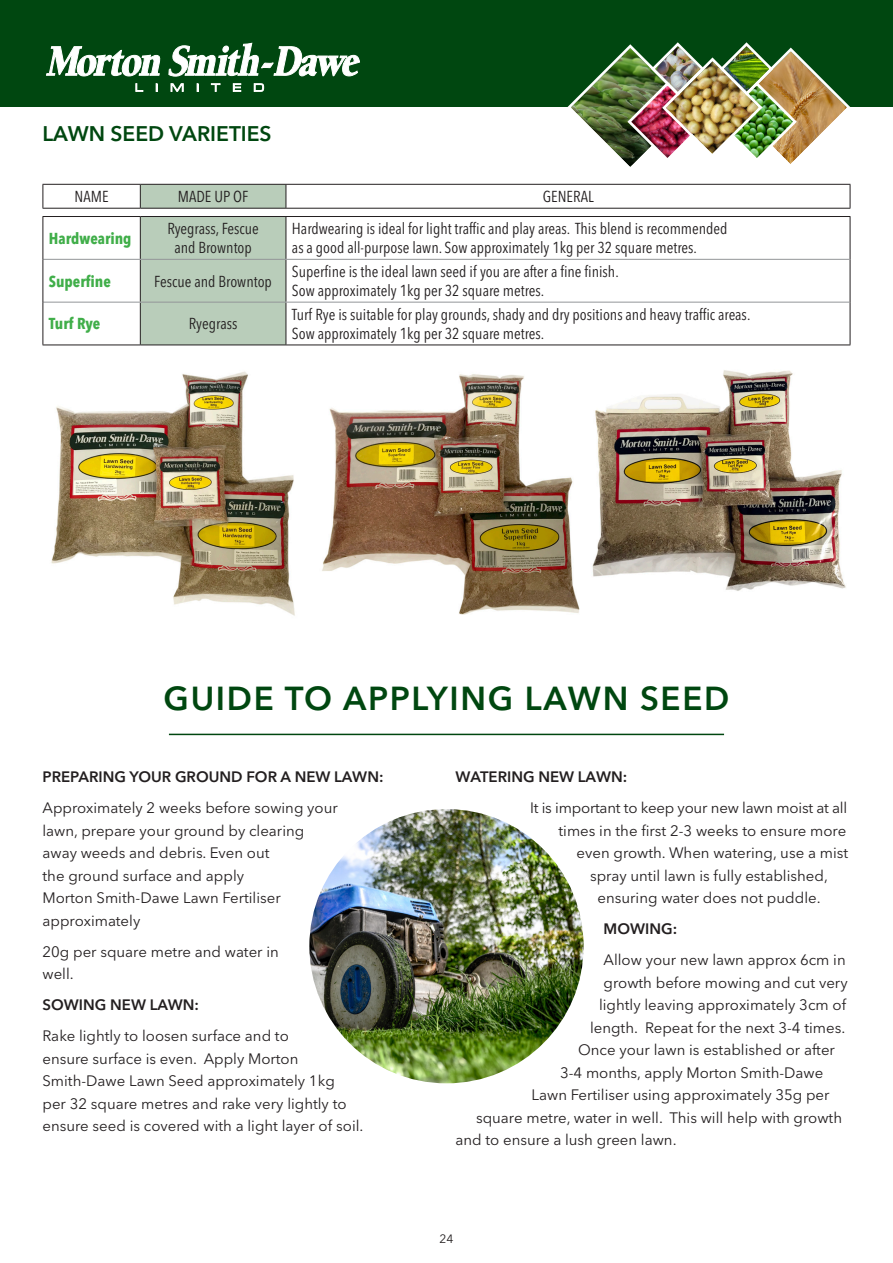
<style>
.page{position:relative;width:893px;height:1263px;background:#fff}
.page>*{position:absolute;margin:0;border:0;box-sizing:border-box;transform-origin:0 0}
.t1{font:600 33px "Avenir Next LT Pro";letter-spacing:.05em;color:#004710}
.t2{font:600 21px "Avenir Next LT Pro";color:#004710}
.t3{font:condensed 15.75px/18.9px "Avenir Next LT Pro";color:#231f20}
.t4{font:700 condensed 15.75px "Avenir Next LT Pro";color:#40ae49}
.t5{font:15px/22.5px "Avenir Next LT Pro";color:#231f20}
.t6{font:600 15px "Avenir Next LT Pro";color:#231f20}
.t7{font:12px "Avenir Next LT Pro";color:#231f20}
</style>
<div class="page">
<hr style="left:43px;top:184px;width:97px;height:1px;background:#231f20">
<svg style="left:43px;top:185px;width:1px;height:23px"></svg>
<hr style="left:286px;top:184px;width:564px;height:1px;background:#231f20">
<svg style="left:140px;top:184px;width:147px;height:161px;background:#baccbb"></svg>
<svg style="left:850px;top:185px;width:1px;height:23px"></svg>
<hr style="left:43px;top:208px;width:97px;height:1px;background:#231f20">
<hr style="left:140px;top:208px;width:146px;height:1px;background:#231f20">
<hr style="left:286px;top:208px;width:564px;height:1px;background:#231f20">
<hr style="left:43px;top:216px;width:97px;height:1px;background:#231f20">
<hr style="left:140px;top:216px;width:146px;height:1px;background:#231f20">
<hr style="left:140px;top:217px;width:1px;height:42px;background:#231f20">
<hr style="left:286px;top:216px;width:564px;height:1px;background:#231f20">
<hr style="left:286px;top:217px;width:1px;height:42px;background:#231f20">
<hr style="left:850px;top:217px;width:1px;height:42px;background:#231f20">
<hr style="left:140px;top:260px;width:1px;height:42px;background:#231f20">
<hr style="left:286px;top:260px;width:1px;height:42px;background:#231f20">
<hr style="left:850px;top:259px;width:1px;height:43px;background:#231f20">
<hr style="left:140px;top:302px;width:1px;height:43px;background:#231f20">
<hr style="left:286px;top:302px;width:1px;height:43px;background:#231f20">
<hr style="left:850px;top:302px;width:1px;height:43px;background:#231f20">
<hr style="left:43px;top:259px;width:97px;height:1px;background:#939598">
<hr style="left:140px;top:259px;width:146px;height:1px;background:#939598">
<hr style="left:286px;top:259px;width:564px;height:1px;background:#939598">
<hr style="left:43px;top:302px;width:97px;height:1px;background:#939598">
<hr style="left:140px;top:302px;width:146px;height:1px;background:#939598">
<hr style="left:286px;top:302px;width:564px;height:1px;background:#939598">
<hr style="left:43px;top:217px;width:1px;height:42px;background:#231f20">
<hr style="left:43px;top:259px;width:1px;height:43px;background:#231f20">
<hr style="left:43px;top:302px;width:1px;height:43px;background:#231f20">
<hr style="left:43px;top:345px;width:97px;height:1px;background:#231f20">
<hr style="left:140px;top:345px;width:146px;height:1px;background:#231f20">
<hr style="left:286px;top:345px;width:564px;height:1px;background:#231f20">
<hr style="left:169px;top:734px;width:555px;height:1px;background:#004710">
<img style="left:309px;top:809px;width:275px;height:274px;border-radius:137px">
<div style="left:0;top:0;width:893px;height:106px;background:#004710"></div>
<svg style="left:46px;top:43px;width:314px;height:49px"></svg>
<img style="left:565px;top:42px;width:288px;height:125px">
<img style="left:51px;top:371px;width:244px;height:245px">
<img style="left:322px;top:374px;width:258px;height:241px">
<img style="left:592px;top:370px;width:254px;height:221px">
<p class="t2" style="left:43px;top:121px;width:231px">LAWN SEED VARIETIES</p>
<p class="t3" style="left:75px;top:187px;width:35px">NAME</p>
<p class="t3" style="left:178px;top:187px;width:72px">MADE UP OF</p>
<p class="t3" style="left:543px;top:187px;width:52px">GENERAL</p>
<p class="t4" style="left:49px;top:229px;width:84px">Hardwearing</p>
<p class="t3" style="left:167px;top:219px;width:93px;text-align:center">Ryegrass, Fescue and Browntop</p>
<p class="t3" style="left:292px;top:219px;width:437px">Hardwearing is ideal for light traffic and play areas. This blend is recommended as a good all-purpose lawn. Sow approximately 1kg per 32 square metres.</p>
<p class="t4" style="left:49px;top:271px;width:63px">Superfine</p>
<p class="t3" style="left:154px;top:272px;width:119px">Fescue and Browntop</p>
<p class="t3" style="left:292px;top:262px;width:328px">Superfine is the ideal lawn seed if you are after a fine finish.<br>Sow approximately 1kg per 32 square metres.</p>
<p class="t4" style="left:49px;top:314px;width:53px">Turf Rye</p>
<p class="t3" style="left:189px;top:314px;width:50px">Ryegrass</p>
<p class="t3" style="left:292px;top:305px;width:460px">Turf Rye is suitable for play grounds, shady and dry positions and heavy traffic areas.<br>Sow approximately 1kg per 32 square metres.</p>
<p class="t1" style="left:164px;top:678px;width:567px">GUIDE TO APPLYING LAWN SEED</p>
<p class="t6" style="left:43px;top:768px;width:342px">PREPARING YOUR GROUND FOR A NEW LAWN:</p>
<p class="t5" style="left:43px;top:797px;width:297px">Approximately 2 weeks before sowing your lawn, prepare your ground by clearing away weeds and debris. Even out<br>the ground surface and apply<br>Morton Smith-Dawe Lawn Fertiliser approximately</p>
<p class="t5" style="left:43px;top:940px;width:238px">20g per square metre and water in well.</p>
<p class="t6" style="left:43px;top:996px;width:158px">SOWING NEW LAWN:</p>
<p class="t5" style="left:43px;top:1025px;width:322px">Rake lightly to loosen surface and to<br>ensure surface is even. Apply Morton Smith-Dawe Lawn Seed approximately 1kg<br>per 32 square metres and rake very lightly to ensure seed is covered with a light layer of soil.</p>
<p class="t6" style="left:455px;top:768px;width:173px">WATERING NEW LAWN:</p>
<p class="t5" style="left:530px;top:797px;width:319px">It is important to keep your new lawn moist at all</p>
<p class="t5" style="left:559px;top:819px;width:289px">times in the first 2-3 weeks to ensure more</p>
<p class="t5" style="left:577px;top:842px;width:273px">even growth. When watering, use a mist</p>
<p class="t5" style="left:590px;top:864px;width:239px">spray until lawn is fully established,</p>
<p class="t5" style="left:598px;top:887px;width:225px">ensuring water does not puddle.</p>
<p class="t6" style="left:604px;top:920px;width:75px">MOWING:</p>
<p class="t5" style="left:604px;top:949px;width:244px">Allow your new lawn approx 6cm in</p>
<p class="t5" style="left:604px;top:971px;width:246px">growth before mowing and cut very</p>
<p class="t5" style="left:599px;top:994px;width:249px">lightly leaving approximately 3cm of</p>
<p class="t5" style="left:590px;top:1016px;width:257px">length. Repeat for the next 3-4 times.</p>
<p class="t5" style="left:578px;top:1039px;width:258px">Once your lawn is established or after</p>
<p class="t5" style="left:560px;top:1061px;width:265px">3-4 months, apply Morton Smith-Dawe</p>
<p class="t5" style="left:532px;top:1084px;width:300px">Lawn Fertiliser using approximately 35g per</p>
<p class="t5" style="left:476px;top:1106px;width:367px">square metre, water in well. This will help with growth</p>
<p class="t5" style="left:455px;top:1129px;width:223px">and to ensure a lush green lawn.</p>
<p class="t7" style="left:439px;top:1232px;width:15px">24</p>
</div>
